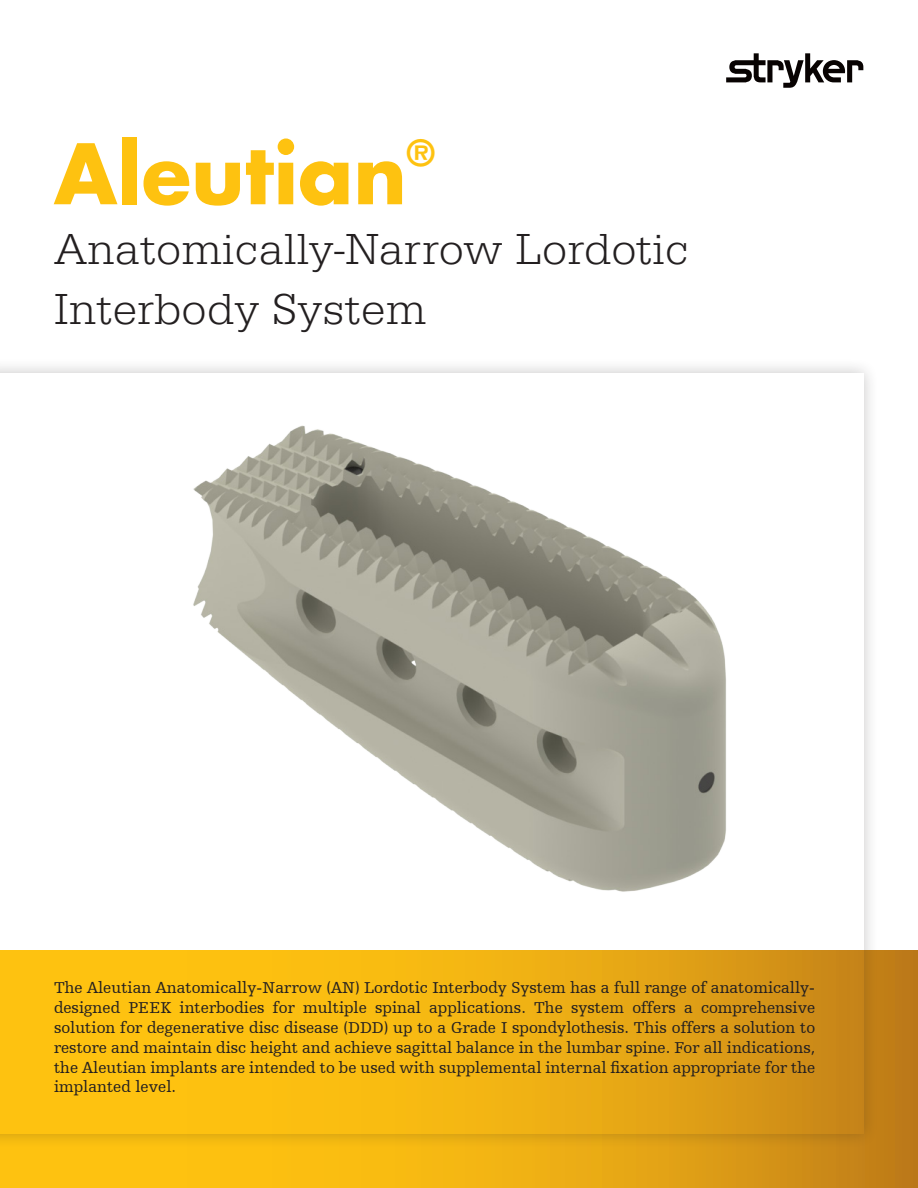
<style>
.page{position:relative;width:918px;height:1188px;background:#fff}
.page>*{position:absolute;margin:0;border:0;box-sizing:border-box;transform-origin:0 0}
.t1{font:700 81px "Futura For Stryker";color:#fec210}
.t2{font:300 45px/60px "URW Egyptienne TOT";letter-spacing:.02em;color:#231f20}
.t3{font:700 34.95px "Futura For Stryker";color:#fec210}
.t4{font:16.5px/19.8px "Humanist Slabserif 712 BT";color:#231f20;text-align:justify}
</style>
<div class="page">
<svg style="left:0;top:950px;width:918px;height:238px;background:#e3a414"></svg>
<div style="left:0;top:358px;width:880px;height:792px;background:#231f20;opacity:.25"></div>
<div style="left:0;top:373px;width:864px;height:761px;background:#fff"></div>
<svg style="left:0;top:950px;width:864px;height:184px;background:#efb012"></svg>
<svg style="left:726px;top:53px;width:137px;height:35px"></svg>
<img style="left:193px;top:426px;width:533px;height:466px">
<p class="t1" style="left:54px;top:120px;width:354px">Aleutian</p>
<p class="t3" style="left:407px;top:130px;width:29px">®</p>
<p class="t2" style="left:54px;top:220px;width:636px">Anatomically-Narrow Lordotic<br>Interbody System</p>
<p class="t4" style="left:54px;top:978px;width:763px">The Aleutian Anatomically-Narrow (AN) Lordotic Interbody System has a full range of anatomically&shy;designed PEEK interbodies for multiple spinal applications. The system offers a comprehensive solution for degenerative disc disease (DDD) up to a Grade I spondylothesis. This offers a solution to restore and maintain disc height and achieve sagittal balance in the lumbar spine. For all indications, the Aleutian implants are intended to be used with supplemental internal fixation appropriate for the implanted level.</p>
</div>
